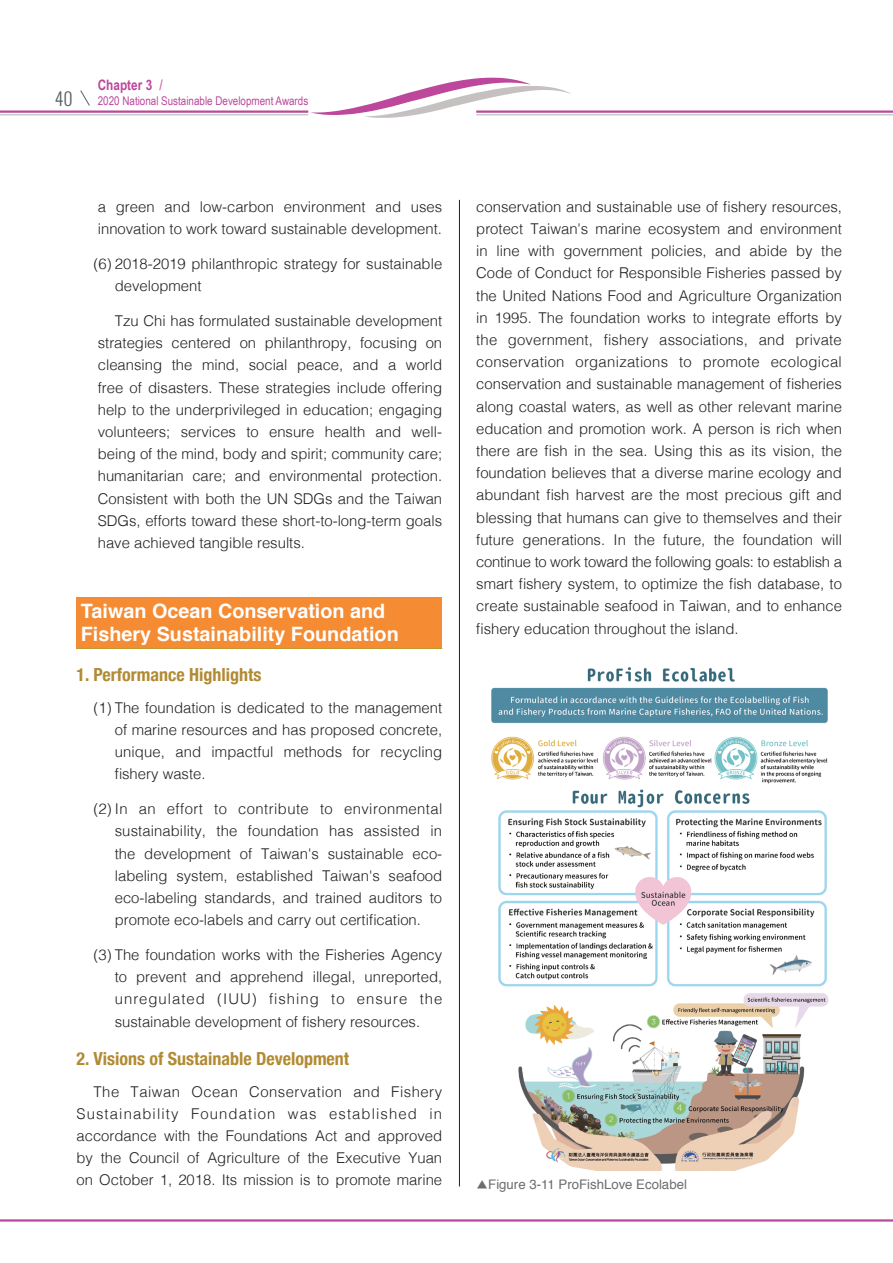
<style>
.page{position:relative;width:893px;height:1263px;background:#fff}
.page>*{position:absolute;margin:0;border:0;box-sizing:border-box;transform-origin:0 0}
.e_得獎單位{font:700 19.8px/22.5px "Helvetica";color:#fff}
.標_123{font:700 condensed 18px "Helvetica Neue";color:#b18b34}
.t1{font:300 18px "Oswald";color:#576065}
.e_內文_首行退4mm{font:300 14.85px/22.2px "Helvetica";color:#231f20;text-align:justify}
.e_內文_I23{font:300 14.85px/22.2px "Helvetica";color:#231f20;text-align:justify}
.e_內文__123_縮{font:300 14.85px/22.2px "Helvetica";color:#231f20}
.t2{font:700 14.4px "Arial Narrow";color:#bc479b}
.e_圖說{font:13.2px "Helvetica";color:#6c6d70}
.t3{font:12px "Arial Narrow";color:#bc479b}
.s1{font-weight:400}
.s2{font-family:"AR Hei B5";font-weight:500;font-size:12px}
</style>
<div class="page">
<hr style="left:459px;top:200px;width:1px;height:986px;background:#231f20">
<hr style="left:0;top:1219px;width:893px;height:2px;background:#bc479b">
<hr style="left:0;top:110px;width:308px;height:3px;background:#bc479b">
<hr style="left:0;top:114px;width:308px;height:1px;background:#b1bfb8">
<hr style="left:476px;top:110px;width:417px;height:3px;background:#bc479b">
<hr style="left:476px;top:114px;width:417px;height:1px;background:#b1bfb8">
<svg style="left:311px;top:78px;width:261px;height:40px"></svg>
<div style="left:77px;top:597px;width:365px;height:51px;background:#f58b32"></div>
<hr style="left:77px;top:648px;width:365px;height:1px;background:#c09a30">
<svg style="left:80px;top:90px;width:10px;height:16px"></svg>
<img style="left:491px;top:667px;width:338px;height:503px">
<p class="t1" style="left:55px;top:82px;width:20px">40</p>
<p class="t2" style="left:98px;top:74px;width:66px">Chapter 3 <span class="s1">/</span></p>
<p class="t3" style="left:98px;top:92px;width:212px">2020 National Sustainable Development Awards</p>
<p class="e_內文__123_縮" style="left:98px;top:194px;width:346px">a green and low-carbon environment and uses innovation to work toward sustainable development.</p>
<p class="e_內文_I23" style="left:115px;top:251px;width:329px;text-indent:-21px">(6) 2018-2019 philanthropic strategy for sustainable development</p>
<p class="e_內文__123_縮" style="left:98px;top:309px;width:346px;text-align:justify;text-indent:17px">Tzu Chi has formulated sustainable development strategies centered on philanthropy, focusing on cleansing the mind, social peace, and a world free of disasters. These strategies include offering help to the underprivileged in education; engaging volunteers; services to ensure health and well&shy;being of the mind, body and spirit; community care; humanitarian care; and environmental protection.<br>Consistent with both the UN SDGs and the Taiwan SDGs, efforts toward these short-to-long-term goals have achieved tangible results.</p>
<p class="e_得獎單位" style="left:81px;top:600px;width:319px">Taiwan Ocean Conservation and<br>Fishery Sustainability Foundation</p>
<p class="標_123" style="left:77px;top:660px;width:186px">1. Performance Highlights</p>
<p class="e_內文_I23" style="left:115px;top:695px;width:329px;text-indent:-21px">(1) The foundation is dedicated to the management of marine resources and has proposed concrete, unique, and impactful methods for recycling fishery waste.</p>
<p class="e_內文_I23" style="left:115px;top:797px;width:329px;text-indent:-21px">(2) In an effort to contribute to environmental sustainability, the foundation has assisted in the development of Taiwan's sustainable eco&shy;labeling system, established Taiwan's seafood eco-labeling standards, and trained auditors to promote eco-labels and carry out certification.</p>
<p class="e_內文_I23" style="left:115px;top:943px;width:329px;text-indent:-21px">(3) The foundation works with the Fisheries Agency to prevent and apprehend illegal, unreported, unregulated (IUU) fishing to ensure the sustainable development of fishery resources.</p>
<p class="標_123" style="left:77px;top:1044px;width:274px">2. Visions of Sustainable Development</p>
<p class="e_內文_首行退4mm" style="left:77px;top:1079px;width:367px;text-indent:17px">The Taiwan Ocean Conservation and Fishery Sustainability Foundation was established in accordance with the Foundations Act and approved by the Council of Agriculture of the Executive Yuan on October 1, 2018. Its mission is to promote marine</p>
<p class="e_內文_首行退4mm" style="left:476px;top:194px;width:367px">conservation and sustainable use of fishery resources, protect Taiwan's marine ecosystem and environment in line with government policies, and abide by the Code of Conduct for Responsible Fisheries passed by the United Nations Food and Agriculture Organization in 1995. The foundation works to integrate efforts by the government, fishery associations, and private conservation organizations to promote ecological conservation and sustainable management of fisheries along coastal waters, as well as other relevant marine education and promotion work. A person is rich when there are fish in the sea. Using this as its vision, the foundation believes that a diverse marine ecology and abundant fish harvest are the most precious gift and blessing that humans can give to themselves and their future generations. In the future, the foundation will continue to work toward the following goals: to establish a smart fishery system, to optimize the fish database, to create sustainable seafood in Taiwan, and to enhance fishery education throughout the island.</p>
<p class="e_圖說" style="left:476px;top:1174px;width:212px"><span class="s2">▲</span>Figure 3-11 ProFishLove Ecolabel</p>
</div>
